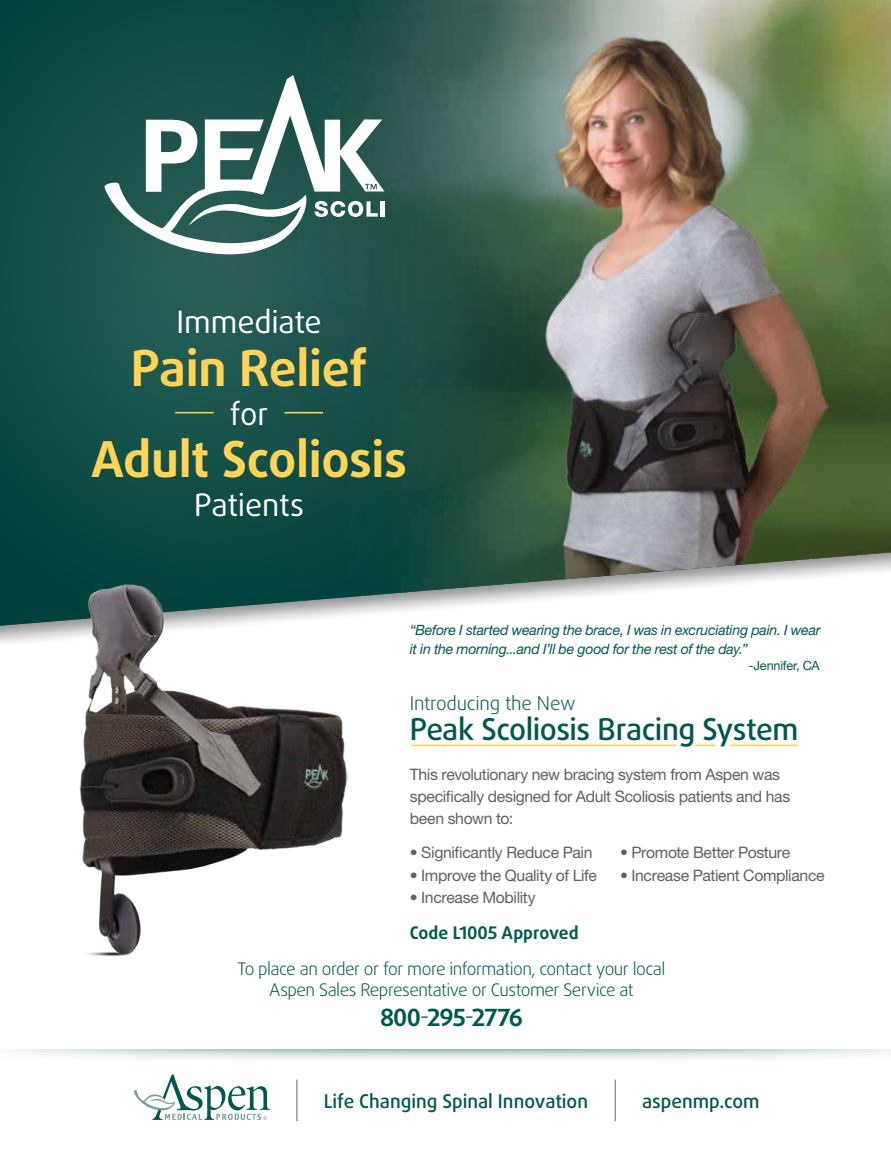
<style>
.page{position:relative;width:891px;height:1175px;background:#fff}
.page>*{position:absolute;margin:0;border:0;box-sizing:border-box;transform-origin:0 0}
.t1{font:700 49.5px/91.2px "Daxline Pro";letter-spacing:-.01em;color:#ffd457;text-align:center}
.t2{font:30.9px "Daxline Pro";letter-spacing:-.005em;color:#fff}
.t3{font:500 30px "Daxline Pro";letter-spacing:-.015em;color:#00594d}
.t4{font:700 23.7px "Daxline Pro";letter-spacing:-.035em;color:#00594d}
.t5{font:500 18.9px "Daxline Pro";letter-spacing:-.005em;color:#00594d}
.t6{font:300 18.9px "Daxline Pro";letter-spacing:-.01em;color:#00594d}
.t7{font:300 17.4px/20.9px "Daxline Pro";letter-spacing:-.03em;color:#00594d;text-align:center}
.t8{font:700 17.4px "Daxline Pro";letter-spacing:-.005em;color:#00594d}
.t9{font:15.75px/22px "Helvetica Neue LT Std";letter-spacing:-.025em;color:#5f6062}
.t10{font:italic 14.25px/18.9px "Helvetica Neue LT Std";letter-spacing:-.02em;color:#00594d}
.t11{font:12.6px "Helvetica Neue LT Std";letter-spacing:-.015em;color:#00594d}
.s1{font-weight:300}
</style>
<div class="page">
<div style="left:0;top:0;width:891px;height:649px;background:#000;opacity:.31"></div>
<img style="left:561px;top:0;width:330px;height:625px">
<svg style="left:0;top:0;width:561px;height:627px;background:#22554c"></svg>
<img style="left:540px;top:31px;width:290px;height:550px">
<img style="left:76px;top:584px;width:271px;height:372px">
<hr style="left:411px;top:744px;width:265px;height:2px;background:#ffd457">
<hr style="left:695px;top:744px;width:20px;height:2px;background:#ffd457">
<hr style="left:730px;top:744px;width:67px;height:2px;background:#ffd457">
<svg style="left:134px;top:1074px;width:136px;height:46px"></svg>
<hr style="left:297px;top:1079px;width:1px;height:41px;background:#5f6062">
<hr style="left:615px;top:1079px;width:1px;height:41px;background:#5f6062">
<svg style="left:9px;top:1049px;width:882px;height:10px"></svg>
<svg style="left:103px;top:75px;width:282px;height:180px"></svg>
<hr style="left:175px;top:412px;width:39px;height:1px;background:#ffd457">
<hr style="left:285px;top:412px;width:38px;height:1px;background:#ffd457">
<h2 class="t2" style="left:176px;top:302px;width:147px">Immediate</h2>
<h1 class="t1" style="left:91px;top:323px;width:317px">Pain Relief<br>Adult Scoliosis</h1>
<h2 class="t2" style="left:230px;top:393px;width:40px">for</h2>
<h2 class="t2" style="left:194px;top:484px;width:111px">Patients</h2>
<p class="t10" style="left:410px;top:620px;width:412px">“Before I started wearing the brace, I was in excruciating pain. I wear it in the morning...and I’ll be good for the rest of the day.”</p>
<p class="t11" style="left:749px;top:657px;width:72px">-Jennifer, CA</p>
<p class="t6" style="left:410px;top:690px;width:167px">Introducing the New</p>
<h3 class="t3" style="left:410px;top:709px;width:390px">Peak Scoliosis Bracing System</h3>
<p class="t9" style="left:410px;top:763px;width:382px">This revolutionary new bracing system from Aspen was specifically designed for Adult Scoliosis patients and has been shown to:</p>
<p class="t9" style="left:410px;top:841px;width:184px">• Significantly Reduce Pain</p>
<p class="t9" style="left:410px;top:863px;width:189px">• Improve the Quality of Life</p>
<p class="t9" style="left:410px;top:885px;width:127px">• Increase Mobility</p>
<p class="t8" style="left:410px;top:921px;width:170px">Code L1005 Approved</p>
<p class="t9" style="left:620px;top:841px;width:172px">• Promote Better Posture</p>
<p class="t9" style="left:620px;top:863px;width:206px">• Increase Patient Compliance</p>
<p class="t7" style="left:238px;top:958px;width:429px">To place an order or for more information, contact your local<br>Aspen Sales Representative or Customer Service at</p>
<h3 class="t4" style="left:380px;top:1001px;width:144px">800<span class="s1">-</span>295<span class="s1">-</span>2776</h3>
<p class="t5" style="left:324px;top:1088px;width:266px">Life Changing Spinal Innovation</p>
<p class="t5" style="left:642px;top:1088px;width:119px">aspenmp.com</p>
</div>
